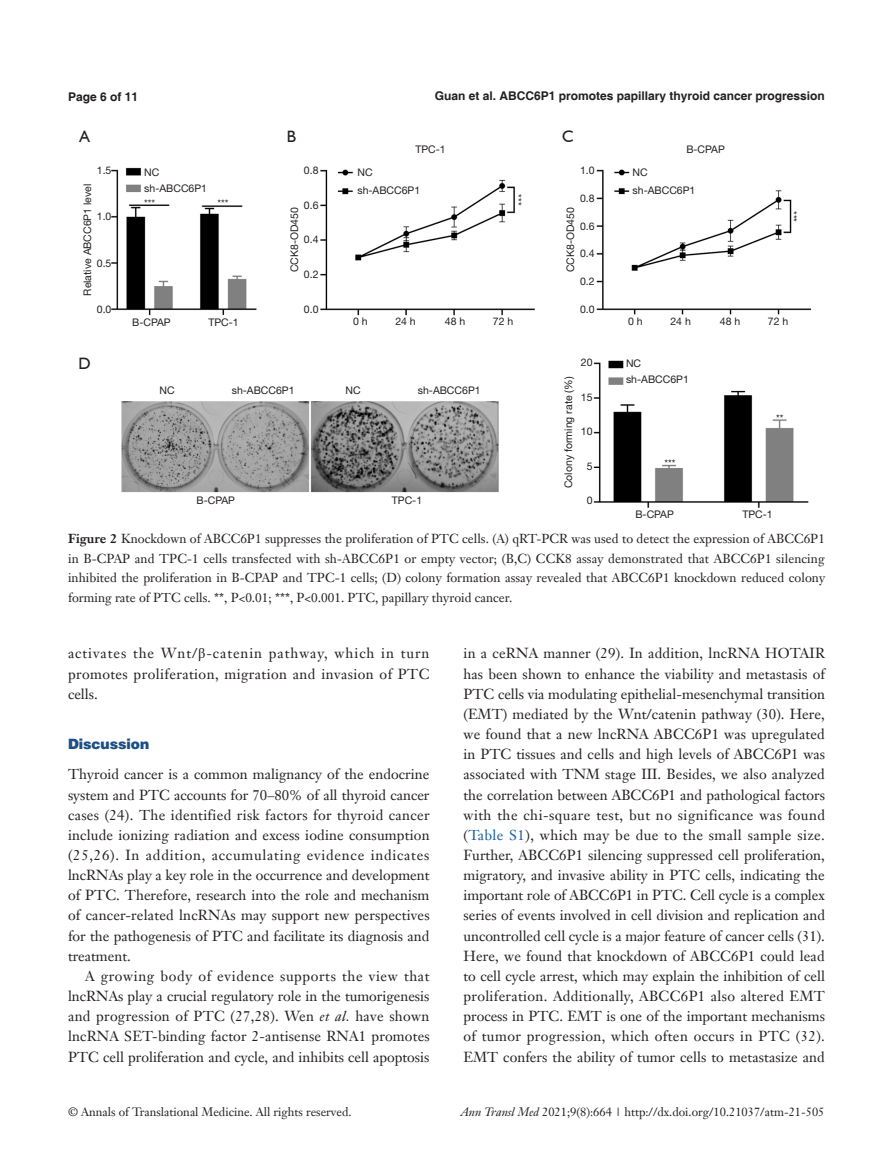
<style>
.page{position:relative;width:893px;height:1170px;background:#fff}
.page>*{position:absolute;margin:0;border:0;box-sizing:border-box;transform-origin:0 0}
.t1{font:16.5px "Humanist 521 BT";color:#231f20}
.t2{font:14.25px/20.1px "Janson Text LT";color:#231f20;text-align:justify}
.t3{font:900 14.25px "Helvetica";color:#1c5085}
.t4{font:12.75px/19.5px "Janson Text LT";color:#231f20;text-align:justify}
.t5{font:12px "Janson Text LT";color:#231f20}
.t6{font:700 12px "Helvetica";color:#231f20}
.t7{font:10.5px/15.9px "Helvetica Neue LT Pro";color:#231f20}
.s1{font-weight:700}
.s2{font-family:"Times New Roman"}
.s3{font-style:italic}
.s4{color:#175d9e}
</style>
<div class="page">
<img style="left:111px;top:167px;width:700px;height:341px">
<p class="t6" style="left:68px;top:89px;width:72px">Page 6 of 11</p>
<p class="t6" style="left:435px;top:88px;width:392px">Guan et al. ABCC6P1 promotes papillary thyroid cancer progression</p>
<p class="t1" style="left:79px;top:126px;width:12px">A</p>
<p class="t1" style="left:287px;top:126px;width:11px">B</p>
<p class="t1" style="left:562px;top:126px;width:13px">C</p>
<p class="t7" style="left:97px;top:162px;width:16px">1.5</p>
<p class="t7" style="left:97px;top:208px;width:16px">1.0</p>
<p class="t7" style="left:97px;top:255px;width:16px">0.5</p>
<p class="t7" style="left:97px;top:301px;width:16px">0.0</p>
<p class="t7" style="left:79px;top:295px;width:113px;rotate:-90deg">Relative ABCC6P1 level</p>
<p class="t1" style="left:78px;top:353px;width:14px">D</p>
<p class="t7" style="left:415px;top:141px;width:32px">TPC-1</p>
<p class="t7" style="left:686px;top:141px;width:40px">B-CPAP</p>
<p class="t7" style="left:144px;top:164px;width:64px">NC sh-ABCC6P1</p>
<p class="t7" style="left:144px;top:195px;width:13px">***</p>
<p class="t7" style="left:217px;top:195px;width:13px">***</p>
<p class="t7" style="left:304px;top:162px;width:16px">0.8</p>
<p class="t7" style="left:304px;top:197px;width:16px">0.6</p>
<p class="t7" style="left:304px;top:231px;width:16px">0.4</p>
<p class="t7" style="left:304px;top:266px;width:16px">0.2</p>
<p class="t7" style="left:304px;top:301px;width:16px">0.0</p>
<p class="t7" style="left:580px;top:162px;width:16px">1.0</p>
<p class="t7" style="left:580px;top:190px;width:16px">0.8</p>
<p class="t7" style="left:580px;top:217px;width:16px">0.6</p>
<p class="t7" style="left:580px;top:245px;width:16px">0.4</p>
<p class="t7" style="left:580px;top:273px;width:16px">0.2</p>
<p class="t7" style="left:580px;top:301px;width:16px">0.0</p>
<p class="t7" style="left:357px;top:164px;width:64px;line-height:17.4px">NC sh-ABCC6P1</p>
<p class="t7" style="left:526px;top:194px;width:13px;rotate:90deg">***</p>
<p class="t7" style="left:286px;top:272px;width:66px;rotate:-90deg">CCK8-OD450</p>
<p class="t7" style="left:562px;top:272px;width:66px;rotate:-90deg">CCK8-OD450</p>
<p class="t7" style="left:633px;top:164px;width:64px;line-height:17.4px">NC sh-ABCC6P1</p>
<p class="t7" style="left:801px;top:211px;width:13px;rotate:90deg">***</p>
<p class="t7" style="left:132px;top:314px;width:40px">B-CPAP</p>
<p class="t7" style="left:208px;top:314px;width:32px">TPC-1</p>
<p class="t7" style="left:353px;top:313px;width:16px">0 h</p>
<p class="t7" style="left:395px;top:313px;width:22px">24 h</p>
<p class="t7" style="left:445px;top:313px;width:22px">48 h</p>
<p class="t7" style="left:493px;top:313px;width:22px">72 h</p>
<p class="t7" style="left:628px;top:313px;width:16px">0 h</p>
<p class="t7" style="left:670px;top:313px;width:22px">24 h</p>
<p class="t7" style="left:720px;top:313px;width:22px">48 h</p>
<p class="t7" style="left:768px;top:313px;width:22px">72 h</p>
<p class="t7" style="left:160px;top:382px;width:17px">NC</p>
<p class="t7" style="left:232px;top:382px;width:64px">sh-ABCC6P1</p>
<p class="t7" style="left:346px;top:382px;width:17px">NC</p>
<p class="t7" style="left:418px;top:382px;width:64px">sh-ABCC6P1</p>
<p class="t7" style="left:197px;top:492px;width:40px">B-CPAP</p>
<p class="t7" style="left:392px;top:492px;width:32px">TPC-1</p>
<p class="t7" style="left:581px;top:354px;width:13px">20</p>
<p class="t7" style="left:581px;top:389px;width:13px">15</p>
<p class="t7" style="left:581px;top:423px;width:13px">10</p>
<p class="t7" style="left:587px;top:458px;width:7px">5</p>
<p class="t7" style="left:587px;top:492px;width:7px">0</p>
<p class="t7" style="left:560px;top:488px;width:113px;rotate:-90deg">Colony forming rate (%)</p>
<p class="t7" style="left:626px;top:355px;width:64px">NC sh-ABCC6P1</p>
<p class="t7" style="left:665px;top:455px;width:13px">***</p>
<p class="t7" style="left:776px;top:409px;width:9px">**</p>
<p class="t7" style="left:635px;top:506px;width:40px">B-CPAP</p>
<p class="t7" style="left:742px;top:506px;width:32px">TPC-1</p>
<p class="t4" style="left:68px;top:529px;width:759px"><span class="s1">Figure 2</span> Knockdown of ABCC6P1 suppresses the proliferation of PTC cells. (A) qRT-PCR was used to detect the expression of ABCC6P1 in B-CPAP and TPC-1 cells transfected with sh-ABCC6P1 or empty vector; (B,C) CCK8 assay demonstrated that ABCC6P1 silencing inhibited the proliferation in B-CPAP and TPC-1 cells; (D) colony formation assay revealed that ABCC6P1 knockdown reduced colony forming rate of PTC cells. **, P&lt;0.01; ***, P&lt;0.001. PTC, papillary thyroid cancer.</p>
<p class="t2" style="left:68px;top:643px;width:363px">activates the Wnt/<span class="s2">β</span>-catenin pathway, which in turn promotes proliferation, migration and invasion of PTC cells.</p>
<p class="t3" style="left:68px;top:734px;width:83px">Discussion</p>
<p class="t2" style="left:68px;top:764px;width:363px">Thyroid cancer is a common malignancy of the endocrine system and PTC accounts for 70–80% of all thyroid cancer cases (24). The identified risk factors for thyroid cancer include ionizing radiation and excess iodine consumption (25,26). In addition, accumulating evidence indicates lncRNAs play a key role in the occurrence and development of PTC. Therefore, research into the role and mechanism of cancer-related lncRNAs may support new perspectives for the pathogenesis of PTC and facilitate its diagnosis and treatment.</p>
<p class="t2" style="left:68px;top:965px;width:363px;text-indent:17px">A growing body of evidence supports the view that lncRNAs play a crucial regulatory role in the tumorigenesis and progression of PTC (27,28). Wen <span class="s3">et al.</span> have shown lncRNA SET-binding factor 2-antisense RNA1 promotes PTC cell proliferation and cycle, and inhibits cell apoptosis</p>
<p class="t2" style="left:463px;top:643px;width:363px">in a ceRNA manner (29). In addition, lncRNA HOTAIR has been shown to enhance the viability and metastasis of PTC cells via modulating epithelial-mesenchymal transition (EMT) mediated by the Wnt/catenin pathway (30). Here, we found that a new lncRNA ABCC6P1 was upregulated in PTC tissues and cells and high levels of ABCC6P1 was associated with TNM stage III. Besides, we also analyzed the correlation between ABCC6P1 and pathological factors with the chi-square test, but no significance was found (<span class="s4">Table S1</span>), which may be due to the small sample size.<br>Further, ABCC6P1 silencing suppressed cell proliferation, migratory, and invasive ability in PTC cells, indicating the important role of ABCC6P1 in PTC. Cell cycle is a complex series of events involved in cell division and replication and uncontrolled cell cycle is a major feature of cancer cells (31).<br>Here, we found that knockdown of ABCC6P1 could lead to cell cycle arrest, which may explain the inhibition of cell proliferation. Additionally, ABCC6P1 also altered EMT process in PTC. EMT is one of the important mechanisms of tumor progression, which often occurs in PTC (32).<br>EMT confers the ability of tumor cells to metastasize and</p>
<p class="t5" style="left:68px;top:1104px;width:285px">© Annals of Translational Medicine. All rights reserved.</p>
<p class="t5" style="left:461px;top:1104px;width:365px"><span class="s3">Ann Transl Med</span> 2021;9(8):664 | http://dx.doi.org/10.21037/atm-21-505</p>
</div>
